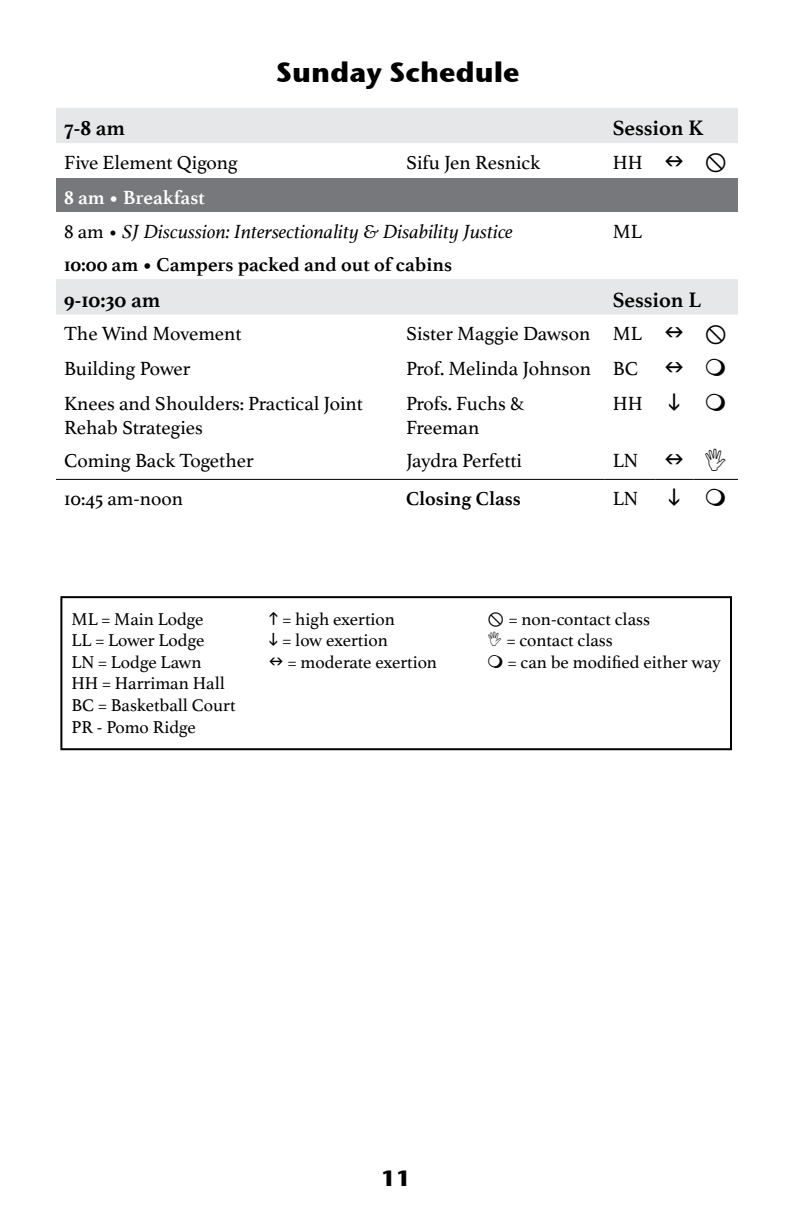
<style>
.page{position:relative;width:792px;height:1224px;background:#fff}
.page>*{position:absolute;margin:0;border:0;box-sizing:border-box;transform-origin:0 0}
.t1{font:700 28px "Stone Sans ITC";color:#000}
.schedule{font:24px "Wingdings 3";color:#000}
.session{font:700 22px "Athelas";color:#000}
.t2{font:700 22px "Stone Sans ITC";color:#000}
.schedule-2{font:20px/24px "Athelas";color:#000}
.schedule-3{font:italic 20px "Athelas";color:#000}
.schedule-4{font:700 20px "Athelas";color:#000}
.schedule-5{font:700 20px "Athelas";color:#fff}
.t3{font:18px/21.6px "Athelas";color:#000}
.s1{font-style:normal}
</style>
<div class="page">
<svg style="left:56px;top:108px;width:682px;height:207px"></svg>
<div style="left:56px;top:178px;width:682px;height:34px;background:#77787b"></div>
<hr style="left:56px;top:479px;width:342px;height:1px;background:#000">
<hr style="left:398px;top:479px;width:207px;height:1px;background:#000">
<hr style="left:605px;top:479px;width:50px;height:1px;background:#000">
<hr style="left:655px;top:479px;width:39px;height:1px;background:#000">
<hr style="left:694px;top:479px;width:44px;height:1px;background:#000">
<div style="left:60px;top:596px;width:672px;height:154px;border:2px solid #000"></div>
<svg style="left:706px;top:153px;width:19px;height:20px"></svg>
<p class="t1" style="left:276px;top:47px;width:245px">Sunday Schedule</p>
<p class="session" style="left:64px;top:110px;width:63px">7-8 am</p>
<p class="session" style="left:613px;top:110px;width:92px">Session K</p>
<p class="schedule-2" style="left:64px;top:150px;width:175px">Five Element Qigong</p>
<p class="schedule-2" style="left:406px;top:150px;width:136px">Sifu Jen Resnick</p>
<p class="schedule-2" style="left:613px;top:150px;width:31px">HH</p>
<p class="schedule" style="left:664px;top:147px;width:23px">■</p>
<p class="schedule-5" style="left:64px;top:181px;width:143px">8 am • Breakfast</p>
<p class="schedule-3" style="left:64px;top:215px;width:450px"><span class="s1">8 am •</span> SJ Discussion: Intersectionality &amp; Disability Justice</p>
<p class="schedule-2" style="left:613px;top:218px;width:31px">ML</p>
<p class="schedule-4" style="left:64px;top:248px;width:389px">10:00 am • Campers packed and out of cabins</p>
<p class="session" style="left:64px;top:281px;width:98px">9-10:30 am</p>
<p class="session" style="left:613px;top:281px;width:90px">Session L</p>
<p class="schedule-2" style="left:64px;top:321px;width:179px">The Wind Movement</p>
<p class="schedule-2" style="left:406px;top:321px;width:186px">Sister Maggie Dawson</p>
<p class="schedule-2" style="left:613px;top:321px;width:31px">ML</p>
<p class="schedule" style="left:664px;top:319px;width:23px">■</p>
<p class="schedule-2" style="left:64px;top:356px;width:128px">Building Power</p>
<p class="schedule-2" style="left:406px;top:356px;width:187px">Prof. Melinda Johnson</p>
<p class="schedule-2" style="left:613px;top:356px;width:27px">BC</p>
<p class="schedule" style="left:664px;top:354px;width:23px">■</p>
<p class="schedule-2" style="left:64px;top:391px;width:300px">Knees and Shoulders: Practical Joint<br>Rehab Strategies</p>
<p class="schedule-2" style="left:406px;top:391px;width:120px">Profs. Fuchs &amp;<br>Freeman</p>
<p class="schedule-2" style="left:613px;top:391px;width:31px">HH</p>
<p class="schedule-2" style="left:64px;top:448px;width:191px">Coming Back Together</p>
<p class="schedule-2" style="left:406px;top:448px;width:117px">Jaydra Perfetti</p>
<p class="schedule-2" style="left:613px;top:448px;width:27px">LN</p>
<p class="schedule" style="left:664px;top:446px;width:23px">■</p>
<p class="schedule-2" style="left:64px;top:486px;width:121px">10:45 am-noon</p>
<p class="schedule-4" style="left:406px;top:482px;width:116px">Closing Class</p>
<p class="schedule-2" style="left:613px;top:486px;width:27px">LN</p>
<p class="t3" style="left:71px;top:607px;width:134px">ML = Main Lodge</p>
<p class="t3" style="left:71px;top:629px;width:134px">LL = Lower Lodge</p>
<p class="t3" style="left:71px;top:650px;width:132px">LN = Lodge Lawn</p>
<p class="t3" style="left:71px;top:672px;width:155px">HH = Harriman Hall</p>
<p class="t3" style="left:71px;top:694px;width:166px">BC = Basketball Court</p>
<p class="t3" style="left:71px;top:715px;width:126px">PR - Pomo Ridge</p>
<p class="t3" style="left:283px;top:607px;width:114px">= high exertion = low exertion</p>
<p class="t3" style="left:268px;top:650px;width:171px">■ = moderate exertion</p>
<p class="t3" style="left:507px;top:607px;width:216px">= non-contact class<br>= contact class<br>= can be modified either way</p>
<p class="t2" style="left:381px;top:1159px;width:31px">11</p>
</div>
